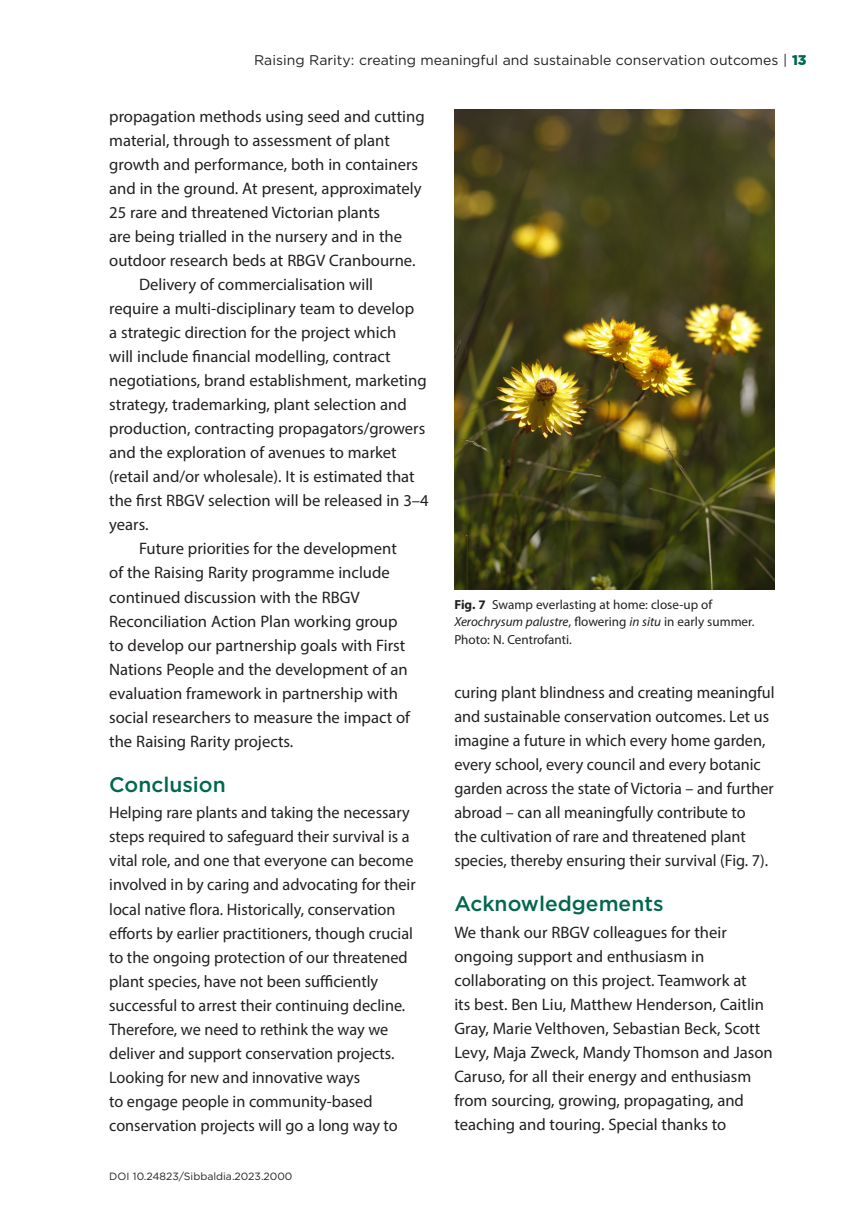
<style>
.page{position:relative;width:864px;height:1226px;background:#fff}
.page>*{position:absolute;margin:0;border:0;box-sizing:border-box;transform-origin:0 0}
.a_head{font:500 21px "Gotham";color:#01674d}
.text{font:16.62px/24px "Myriad Pro";color:#231f20}
.text_indent{font:16.62px/24px "Myriad Pro";color:#231f20}
.t1{font:14px "Gotham";color:#231f20}
.captions{font:13.12px/17.5px "Myriad Pro";color:#231f20}
.t2{font:10.5px "Gotham";color:#231f20}
.s1{font-weight:900;color:#01674d}
.s2{font-weight:700}
.s3{font-style:italic}
</style>
<div class="page">
<img style="left:454px;top:109px;width:320px;height:480px">
<p class="t1" style="left:254px;top:51px;width:553px">Raising Rarity: creating meaningful and sustainable conservation outcomes | <span class="s1">13</span></p>
<p class="text" style="left:109px;top:104px;width:317px">propagation methods using seed and cutting material, through to assessment of plant growth and performance, both in containers and in the ground. At present, approximately 25 rare and threatened Victorian plants<br>are being trialled in the nursery and in the outdoor research beds at RBGV Cranbourne.</p>
<p class="text_indent" style="left:109px;top:272px;width:321px;text-indent:30px">Delivery of commercialisation will<br>require a multi-disciplinary team to develop<br>a strategic direction for the project which<br>will include financial modelling, contract negotiations, brand establishment, marketing strategy, trademarking, plant selection and production, contracting propagators/growers and the exploration of avenues to market (retail and/or wholesale). It is estimated that the first RBGV selection will be released in 3–4 years.</p>
<p class="text_indent" style="left:109px;top:536px;width:302px;text-indent:30px">Future priorities for the development of the Raising Rarity programme include continued discussion with the RBGV Reconciliation Action Plan working group to develop our partnership goals with First Nations People and the development of an evaluation framework in partnership with social researchers to measure the impact of the Raising Rarity projects.</p>
<p class="a_head" style="left:109px;top:770px;width:118px">Conclusion</p>
<p class="text" style="left:109px;top:800px;width:308px">Helping rare plants and taking the necessary steps required to safeguard their survival is a vital role, and one that everyone can become involved in by caring and advocating for their local native flora. Historically, conservation efforts by earlier practitioners, though crucial to the ongoing protection of our threatened plant species, have not been sufficiently successful to arrest their continuing decline.<br>Therefore, we need to rethink the way we deliver and support conservation projects.<br>Looking for new and innovative ways<br>to engage people in community-based conservation projects will go a long way to</p>
<p class="t2" style="left:109px;top:1169px;width:185px">DOI 10.24823/Sibbaldia.2023.2000</p>
<p class="captions" style="left:454px;top:595px;width:301px"><span class="s2">Fig. 7</span> Swamp everlasting at home: close-up of<br><span class="s3">Xerochrysum palustre</span>, flowering <span class="s3">in situ</span> in early summer.<br>Photo: N. Centrofanti.</p>
<p class="text" style="left:454px;top:680px;width:321px">curing plant blindness and creating meaningful and sustainable conservation outcomes. Let us imagine a future in which every home garden, every school, every council and every botanic garden across the state of Victoria – and further abroad – can all meaningfully contribute to<br>the cultivation of rare and threatened plant species, thereby ensuring their survival (Fig. 7).</p>
<p class="a_head" style="left:454px;top:890px;width:211px">Acknowledgements</p>
<p class="text" style="left:454px;top:919px;width:320px">We thank our RBGV colleagues for their ongoing support and enthusiasm in collaborating on this project. Teamwork at<br>its best. Ben Liu, Matthew Henderson, Caitlin Gray, Marie Velthoven, Sebastian Beck, Scott Levy, Maja Zweck, Mandy Thomson and Jason Caruso, for all their energy and enthusiasm from sourcing, growing, propagating, and teaching and touring. Special thanks to</p>
</div>
